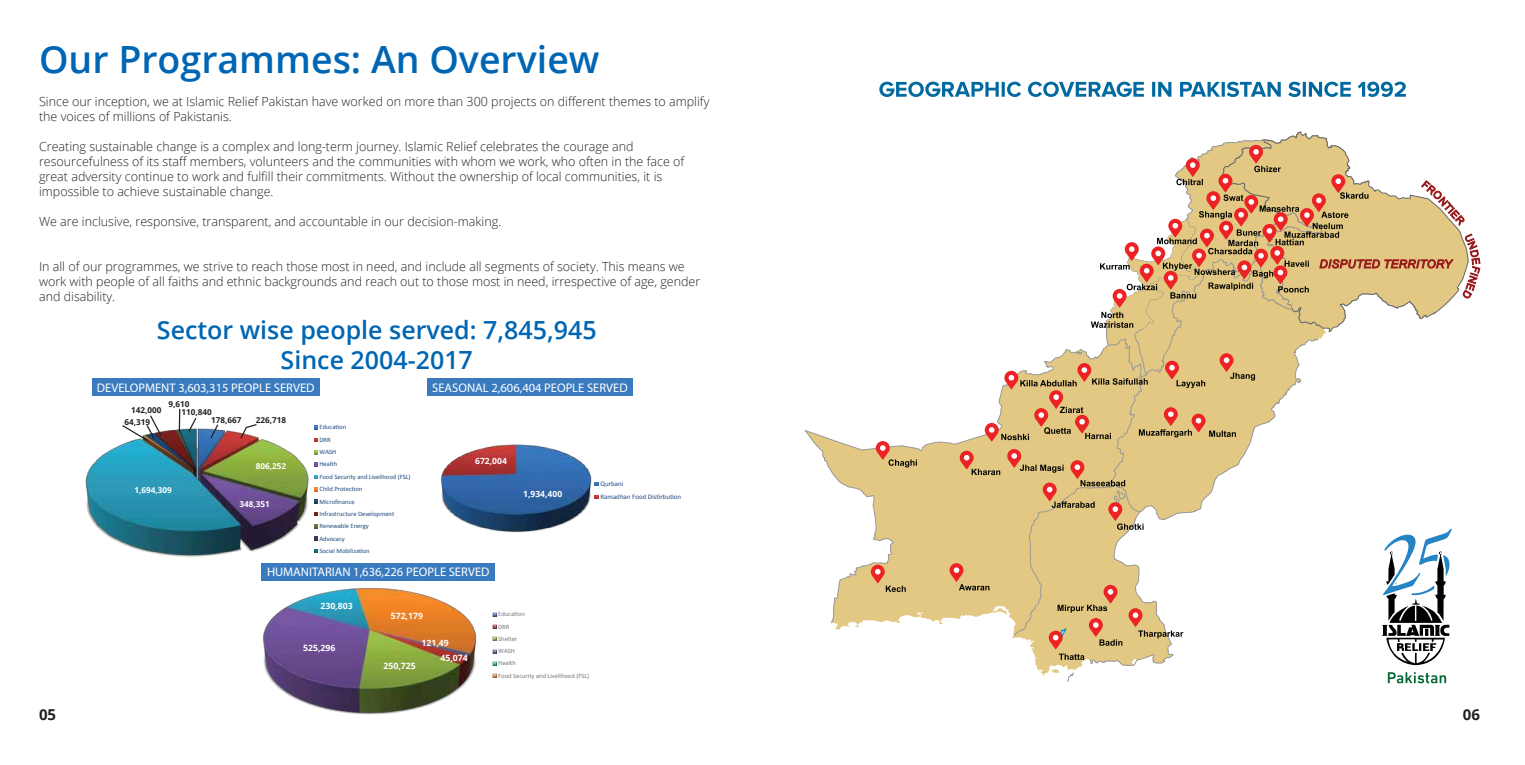
<style>
.page{position:relative;width:1525px;height:765px;background:#fff}
.page>*{position:absolute;margin:0;border:0;box-sizing:border-box;transform-origin:0 0}
.t1{font:600 37.5px "Open Sans";color:#0066b3}
.t2{font:600 25px/30px "Open Sans";color:#0066b3;text-align:center}
.t3{font:700 15px "Open Sans";color:#231f20}
.t4{font:300 12.5px/15px "Open Sans";color:#231f20}
.t5{font:12.5px "Myriad Pro";color:#fff}
.t6{font:700 8.62px "Open Sans";color:#fff}
.t7{font:700 8.5px "Open Sans";color:#fff}
.t8{font:700 8.12px "Open Sans";color:#231f20}
.t9{font:700 8.12px "Open Sans";color:#fff}
.t10{font:6.88px/13px "Calibri";color:#1f4a7e}
.t11{font:6.62px/12.4px "Calibri";color:#1f4a7e}
.t12{font:6.62px "Calibri";color:#77787b}
.t13{font:6.5px/12.4px "Calibri";color:#77787b}
</style>
<div class="page">
<div style="left:427px;top:379px;width:206px;height:17px;background:#3a7bbf"></div>
<div style="left:92px;top:379px;width:227px;height:17px;background:#3a7bbf"></div>
<div style="left:261px;top:564px;width:234px;height:17px;background:#3a7bbf"></div>
<img style="left:85px;top:428px;width:256px;height:136px">
<svg style="left:314px;top:426px;width:4px;height:3px"></svg>
<svg style="left:314px;top:438px;width:4px;height:4px"></svg>
<svg style="left:314px;top:450px;width:4px;height:4px"></svg>
<svg style="left:314px;top:463px;width:4px;height:3px"></svg>
<svg style="left:314px;top:475px;width:4px;height:4px"></svg>
<svg style="left:314px;top:487px;width:4px;height:4px"></svg>
<svg style="left:314px;top:500px;width:4px;height:3px"></svg>
<svg style="left:314px;top:512px;width:4px;height:4px"></svg>
<svg style="left:314px;top:524px;width:4px;height:4px"></svg>
<svg style="left:314px;top:537px;width:4px;height:3px"></svg>
<svg style="left:314px;top:549px;width:4px;height:4px"></svg>
<img style="left:440px;top:444px;width:155px;height:89px">
<svg style="left:595px;top:482px;width:3px;height:4px"></svg>
<svg style="left:595px;top:495px;width:3px;height:4px"></svg>
<img style="left:263px;top:588px;width:214px;height:127px">
<svg style="left:492px;top:612px;width:4px;height:4px"></svg>
<svg style="left:492px;top:625px;width:4px;height:4px"></svg>
<svg style="left:492px;top:637px;width:4px;height:4px"></svg>
<svg style="left:492px;top:649px;width:4px;height:4px"></svg>
<svg style="left:492px;top:662px;width:4px;height:4px"></svg>
<svg style="left:492px;top:674px;width:4px;height:4px"></svg>
<svg style="left:239px;top:424px;width:19px;height:16px"></svg>
<svg style="left:187px;top:418px;width:10px;height:15px"></svg>
<svg style="left:209px;top:424px;width:10px;height:16px"></svg>
<svg style="left:121px;top:415px;width:42px;height:27px"></svg>
<svg style="left:178px;top:409px;width:3px;height:23px"></svg>
<svg style="left:879px;top:82px;width:526px;height:15px"></svg>
<svg style="left:804px;top:132px;width:675px;height:551px"></svg>
<h1 class="t1" style="left:39px;top:34px;width:562px">Our Programmes: An Overview</h1>
<p class="t4" style="left:39px;top:94px;width:671px">Since our inception, we at Islamic Relief Pakistan have worked on more than 300 projects on different themes to amplify the voices of millions of Pakistanis.</p>
<p class="t4" style="left:39px;top:139px;width:646px">Creating sustainable change is a complex and long-term journey. Islamic Relief celebrates the courage and resourcefulness of its staff members, volunteers and the communities with whom we work, who often in the face of great adversity continue to work and fulfill their commitments. Without the ownership of local communities, it is impossible to achieve sustainable change.</p>
<p class="t4" style="left:39px;top:214px;width:463px">We are inclusive, responsive, transparent, and accountable in our decision-making.</p>
<p class="t4" style="left:39px;top:259px;width:662px">In all of our programmes, we strive to reach those most in need, and include all segments of society. This means we work with people of all faiths and ethnic backgrounds and reach out to those most in need, irrespective of age, gender and disability.</p>
<h2 class="t2" style="left:157px;top:314px;width:441px">Sector wise people served: 7,845,945<br>Since 2004-2017</h2>
<p class="t5" style="left:97px;top:380px;width:219px">DEVELOPMENT 3,603,315 PEOPLE SERVED</p>
<p class="t5" style="left:432px;top:380px;width:197px">SEASONAL 2,606,404 PEOPLE SERVED</p>
<p class="t8" style="left:168px;top:398px;width:22px">9,610</p>
<p class="t8" style="left:131px;top:405px;width:32px">142,000</p>
<p class="t8" style="left:182px;top:406px;width:32px">110,840</p>
<p class="t8" style="left:211px;top:415px;width:32px">178,667</p>
<p class="t8" style="left:124px;top:416px;width:27px">64,319</p>
<p class="t9" style="left:134px;top:485px;width:39px">1,694,309</p>
<p class="t8" style="left:256px;top:415px;width:32px">226,718</p>
<p class="t9" style="left:256px;top:460px;width:32px">806,252</p>
<p class="t9" style="left:239px;top:498px;width:32px">348,351</p>
<p class="t11" style="left:319px;top:421px;width:92px">Education<br>DRR<br>WASH<br>Health<br>Food Security and Livelihood (FSL)<br>Child Protection<br>Microfinance<br>Infrastructure Development<br>Renewable Energy<br>Advocacy<br>Social Mobilization</p>
<p class="t7" style="left:475px;top:455px;width:33px">672,004</p>
<p class="t5" style="left:267px;top:564px;width:224px">HUMANITARIAN 1,636,226 PEOPLE SERVED</p>
<p class="t7" style="left:523px;top:488px;width:41px">1,934,400</p>
<p class="t6" style="left:320px;top:599px;width:34px">230,803</p>
<p class="t6" style="left:303px;top:642px;width:34px">525,296</p>
<p class="t6" style="left:391px;top:610px;width:34px">572,179</p>
<p class="t6" style="left:421px;top:637px;width:29px">121,49</p>
<p class="t6" style="left:383px;top:660px;width:34px">250,725</p>
<p class="t6" style="left:440px;top:651px;width:29px">45,074</p>
<p class="t12" style="left:498px;top:610px;width:28px">Education</p>
<p class="t13" style="left:498px;top:620px;width:13px">DRR</p>
<p class="t12" style="left:498px;top:634px;width:20px">Shelter</p>
<p class="t13" style="left:498px;top:645px;width:19px">WASH<br>Health</p>
<p class="t12" style="left:498px;top:671px;width:92px">Food Security and Livelihood (FSL)</p>
<p class="t10" style="left:600px;top:477px;width:82px">Qurbani<br>Ramadhan Food Distirbution</p>
<p class="t3" style="left:39px;top:704px;width:19px">05</p>
<p class="t3" style="left:1462px;top:704px;width:19px">06</p>
</div>
